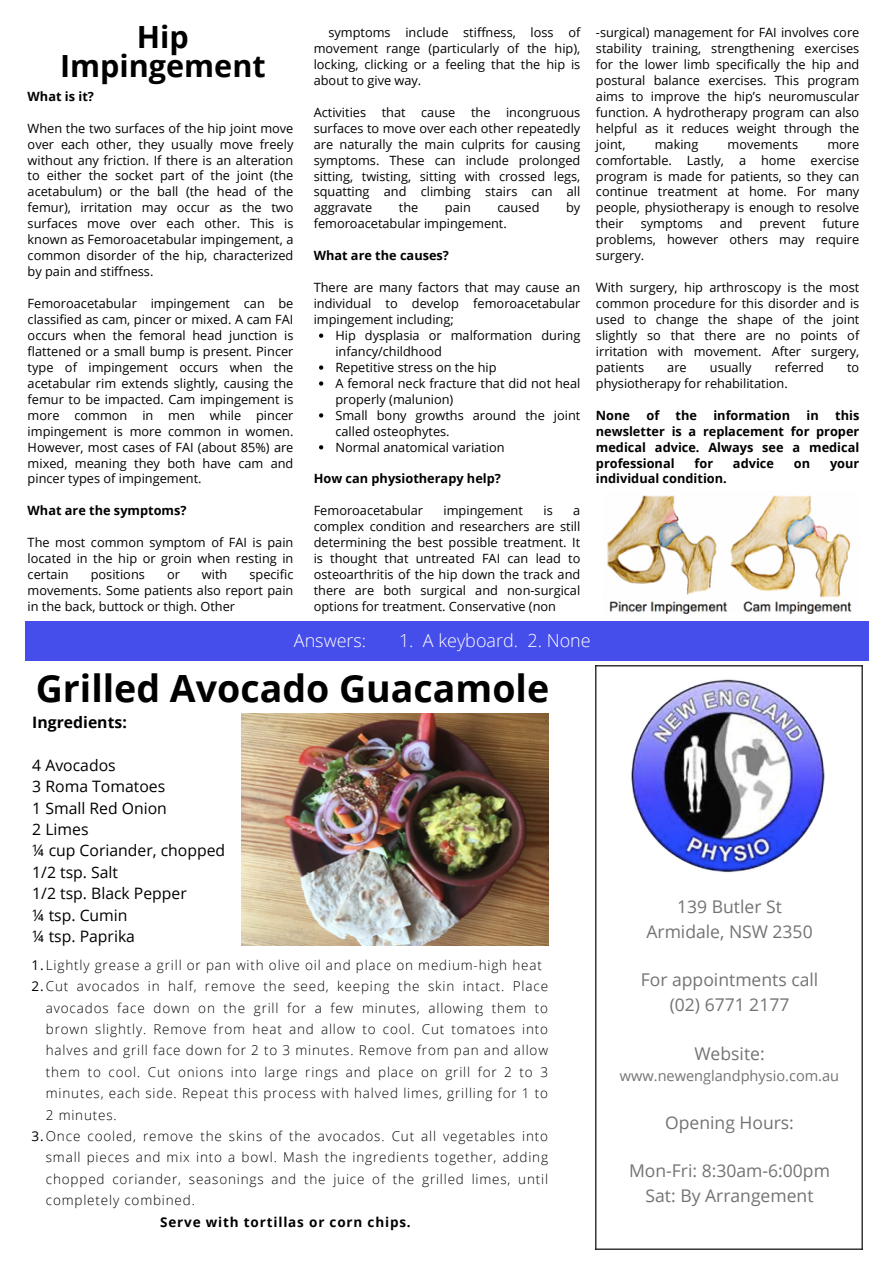
<style>
.page{position:relative;width:894px;height:1264px;background:#fff}
.page>*{position:absolute;margin:0;border:0;box-sizing:border-box;transform-origin:0 0}
.t1{font:700 37.5px "Open Sans";color:#000}
.t2{font:700 30.6px/29.2px "Open Sans";color:#000;text-align:center}
.t3{font:300 18px "Open Sans";color:#fff}
.t4{font:17.55px/24.5px "Open Sans";color:#737373;text-align:center}
.t5{font:15.75px/21.3px "Open Sans";color:#000}
.t6{font:700 15.75px "Open Sans";color:#000}
.t7{font:14.55px "Open Sans";color:#737373}
.t8{font:300 13.5px/21.3px "Open Sans";letter-spacing:.06em;color:#000;text-align:justify}
.t9{font:700 13.5px "Open Sans";letter-spacing:.06em;color:#000}
.t10{font:12.75px/15.9px "Open Sans";color:#000;text-align:justify}
.t11{font:700 12.75px/15.9px "Open Sans";color:#000;text-align:justify}
.s1{font-weight:400}
</style>
<div class="page">
<img style="left:595px;top:665px;width:267px;height:584px">
<div style="left:25px;top:621px;width:843px;height:39px;background:#454deb"></div>
<img style="left:622px;top:676px;width:213px;height:201px">
<img style="left:607px;top:495px;width:245px;height:118px">
<img style="left:241px;top:714px;width:307px;height:231px">
<svg style="left:319px;top:333px;width:4px;height:5px"></svg>
<svg style="left:319px;top:365px;width:4px;height:5px"></svg>
<svg style="left:319px;top:381px;width:4px;height:4px"></svg>
<svg style="left:319px;top:413px;width:4px;height:4px"></svg>
<svg style="left:319px;top:445px;width:4px;height:4px"></svg>
<p class="t2" style="left:60px;top:21px;width:207px">Hip<br>Impingement</p>
<h3 class="t11" style="left:28px;top:88px;width:68px">What is it?</h3>
<h3 class="t10" style="left:28px;top:120px;width:267px">When the two surfaces of the hip joint move over each other, they usually move freely without any friction. If there is an alteration to either the socket part of the joint (the acetabulum) or the ball (the head of the femur), irritation may occur as the two surfaces move over each other. This is known as Femoroacetabular impingement, a common disorder of the hip, characterized by pain and stiffness.</h3>
<h5 class="t10" style="left:28px;top:295px;width:267px">Femoroacetabular impingement can be classified as cam, pincer or mixed. A cam FAI occurs when the femoral head junction is flattened or a small bump is present. Pincer type of impingement occurs when the acetabular rim extends slightly, causing the femur to be impacted. Cam impingement is more common in men while pincer impingement is more common in women.<br>However, most cases of FAI (about 85%) are mixed, meaning they both have cam and pincer types of impingement.</h5>
<h3 class="t11" style="left:28px;top:502px;width:160px">What are the symptoms?</h3>
<h3 class="t10" style="left:28px;top:534px;width:267px">The most common symptom of FAI is pain located in the hip or groin when resting in certain</h3>
<h3 class="t10" style="left:28px;top:566px;width:267px;text-indent:222px">specific movements. Some patients also report pain in the back, buttock or thigh. Other</h3>
<h3 class="t10" style="left:91px;top:566px;width:56px">positions</h3>
<h3 class="t10" style="left:167px;top:566px;width:14px">or</h3>
<h3 class="t10" style="left:202px;top:566px;width:27px">with</h3>
<p class="t10" style="left:313px;top:24px;width:268px;text-indent:15px">symptoms include stiffness, loss of movement range (particularly of the hip), locking, clicking or a feeling that the hip is about to give way.</p>
<h6 class="t10" style="left:313px;top:104px;width:268px">Activities that cause the incongruous surfaces to move over each other repeatedly are naturally the main culprits for causing symptoms. These can include prolonged sitting, twisting, sitting with crossed legs, squatting and climbing stairs can all aggravate</h6>
<h6 class="t10" style="left:399px;top:199px;width:21px">the</h6>
<h6 class="t10" style="left:445px;top:199px;width:27px">pain</h6>
<h6 class="t10" style="left:497px;top:199px;width:44px">caused</h6>
<h6 class="t10" style="left:566px;top:199px;width:16px">by</h6>
<h6 class="t10" style="left:313px;top:215px;width:194px">femoroacetabular impingement.</h6>
<p class="t11" style="left:313px;top:247px;width:137px">What are the causes?</p>
<p class="t10" style="left:313px;top:279px;width:268px">There are many factors that may cause an individual to develop femoroacetabular impingement including;</p>
<p class="t10" style="left:335px;top:327px;width:246px">Hip dysplasia or malformation during infancy/childhood</p>
<h6 class="t10" style="left:335px;top:359px;width:163px">Repetitive stress on the hip</h6>
<h6 class="t10" style="left:335px;top:375px;width:246px">A femoral neck fracture that did not heal properly (malunion)</h6>
<p class="t10" style="left:335px;top:407px;width:246px">Small bony growths around the joint called osteophytes.</p>
<p class="t10" style="left:335px;top:438px;width:171px">Normal anatomical variation</p>
<h6 class="t11" style="left:313px;top:470px;width:189px">How can physiotherapy help?</h6>
<p class="t10" style="left:313px;top:502px;width:111px">Femoroacetabular</p>
<p class="t10" style="left:443px;top:502px;width:81px">impingement</p>
<p class="t10" style="left:543px;top:502px;width:11px">is</p>
<p class="t10" style="left:313px;top:502px;width:268px;text-indent:259px">a complex condition and researchers are still determining the best possible treatment. It is thought that untreated FAI can lead to osteoarthritis of the hip down the track and there are both surgical and non-surgical options for treatment. Conservative (non</p>
<h1 class="t10" style="left:595px;top:24px;width:265px">-surgical) management for FAI involves core stability training, strengthening exercises for the lower limb specifically the hip and postural balance exercises. This program aims to improve the hip’s neuromuscular function. A hydrotherapy program can also helpful as it reduces weight through the joint,</h1>
<h1 class="t10" style="left:654px;top:136px;width:45px">making</h1>
<h1 class="t10" style="left:727px;top:136px;width:72px">movements</h1>
<h1 class="t10" style="left:595px;top:136px;width:265px;text-indent:231px">more comfortable. Lastly, a home exercise program is made for patients, so they can continue treatment at home. For many people, physiotherapy is enough to resolve their</h1>
<h1 class="t10" style="left:595px;top:215px;width:265px;text-indent:226px">future problems, however others may require surgery.</h1>
<p class="t10" style="left:595px;top:279px;width:265px">With surgery, hip arthroscopy is the most common procedure for this disorder and is used to change the shape of the joint slightly so that there are no points of irritation with movement. After surgery, patients</p>
<h1 class="t10" style="left:640px;top:215px;width:64px">symptoms</h1>
<h1 class="t10" style="left:719px;top:215px;width:24px">and</h1>
<h1 class="t10" style="left:759px;top:215px;width:48px">prevent</h1>
<p class="t10" style="left:667px;top:359px;width:21px">are</p>
<p class="t10" style="left:709px;top:359px;width:43px">usually</p>
<p class="t10" style="left:774px;top:359px;width:51px">referred</p>
<p class="t10" style="left:846px;top:359px;width:14px">to</p>
<p class="t10" style="left:595px;top:375px;width:193px">physiotherapy for rehabilitation.</p>
<p class="t11" style="left:595px;top:407px;width:36px">None</p>
<p class="t11" style="left:646px;top:407px;width:14px">of</p>
<p class="t11" style="left:675px;top:407px;width:23px">the</p>
<p class="t11" style="left:713px;top:407px;width:78px">information</p>
<p class="t11" style="left:806px;top:407px;width:14px">in</p>
<p class="t11" style="left:595px;top:407px;width:265px;text-indent:239px">this newsletter is a replacement for proper medical advice. Always see a medical professional</p>
<p class="t11" style="left:694px;top:454px;width:20px">for</p>
<p class="t11" style="left:732px;top:454px;width:42px">advice</p>
<p class="t11" style="left:793px;top:454px;width:18px">on</p>
<p class="t11" style="left:829px;top:454px;width:31px">your</p>
<p class="t11" style="left:595px;top:470px;width:132px">individual condition.</p>
<h3 class="t3" style="left:294px;top:627px;width:74px">Answers:</h3>
<h3 class="t3" style="left:399px;top:627px;width:193px">1. A keyboard. 2. None</h3>
<h6 class="t1" style="left:36px;top:662px;width:515px">Grilled Avocado Guacamole</h6>
<h4 class="t6" style="left:32px;top:711px;width:96px">Ingredients:</h4>
<h5 class="t5" style="left:32px;top:754px;width:194px">4 Avocados<br>3 Roma Tomatoes<br>1 Small Red Onion<br>2 Limes<br>¼ cup Coriander, chopped<br>1/2 tsp. Salt<br>1/2 tsp. Black Pepper<br>¼ tsp. Cumin</h5>
<p class="t5" style="left:32px;top:925px;width:104px">¼ tsp. Paprika</p>
<p class="t8" style="left:31px;top:954px;width:512px"><span class="s1">1.</span>Lightly grease a grill or pan with olive oil and place on medium-high heat</p>
<p class="t8" style="left:46px;top:975px;width:503px;text-indent:-14px"><span class="s1">2.</span>Cut avocados in half, remove the seed, keeping the skin intact. Place avocados face down on the grill for a few minutes, allowing them to brown slightly. Remove from heat and allow to cool. Cut tomatoes into halves and grill face down for 2 to 3 minutes. Remove from pan and allow them to cool. Cut onions into large rings and place on grill for 2 to 3 minutes, each side. Repeat this process with halved limes, grilling for 1 to 2 minutes.</p>
<p class="t8" style="left:46px;top:1125px;width:503px;text-indent:-14px"><span class="s1">3.</span>Once cooled, remove the skins of the avocados. Cut all vegetables into small pieces and mix into a bowl. Mash the ingredients together, adding chopped coriander, seasonings and the juice of the grilled limes, until completely combined.</p>
<p class="t9" style="left:160px;top:1212px;width:252px">Serve with tortillas or corn chips.</p>
<p class="t4" style="left:646px;top:894px;width:168px">139 Butler St<br>Armidale, NSW 2350</p>
<p class="t4" style="left:640px;top:967px;width:179px">For appointments call (02) 6771 2177</p>
<h6 class="t4" style="left:694px;top:1040px;width:72px">Website:</h6>
<h6 class="t7" style="left:619px;top:1064px;width:220px">www.newenglandphysio.com.au</h6>
<p class="t4" style="left:665px;top:1109px;width:130px">Opening Hours:</p>
<p class="t4" style="left:629px;top:1158px;width:202px">Mon-Fri: 8:30am-6:00pm<br>Sat: By Arrangement</p>
</div>
